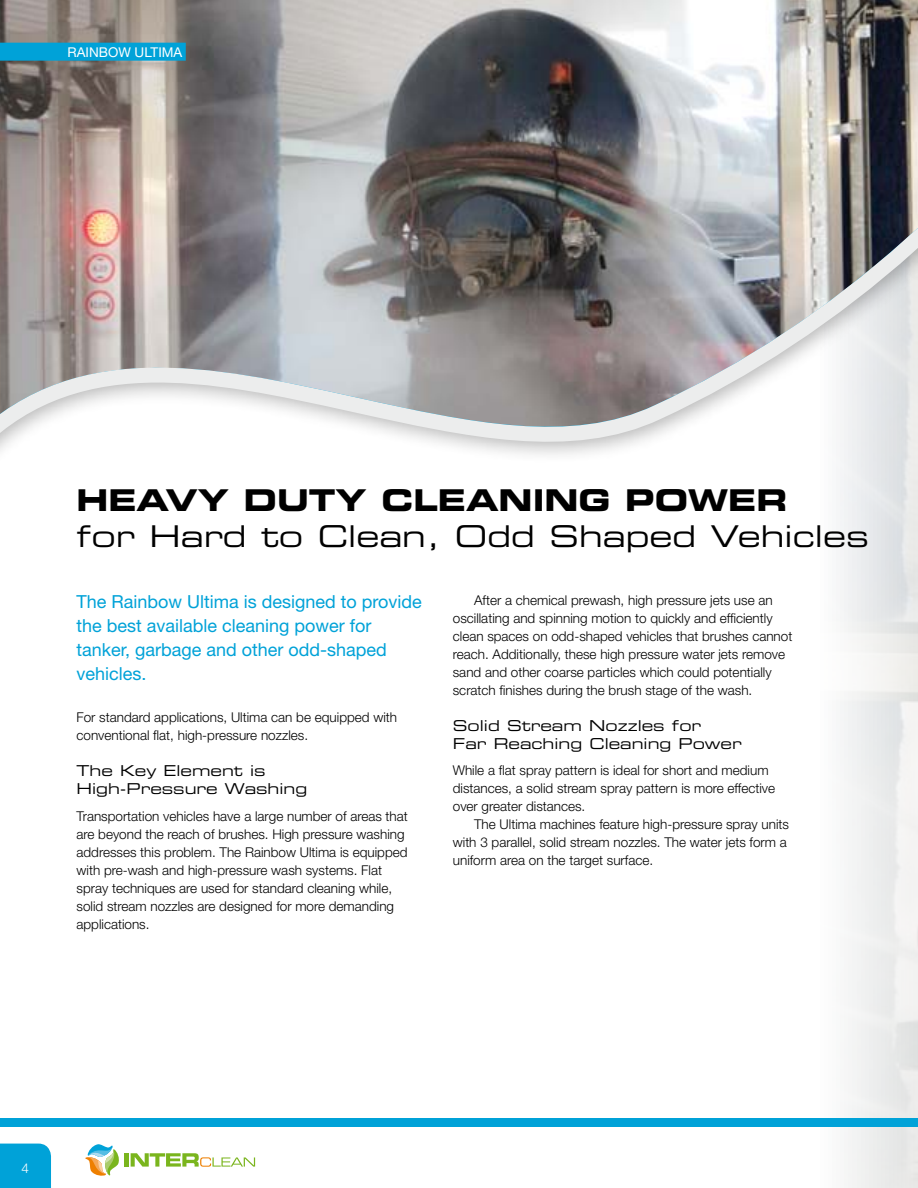
<style>
.page{position:relative;width:918px;height:1188px;background:#fff}
.page>*{position:absolute;margin:0;border:0;box-sizing:border-box;transform-origin:0 0}
.t1{font:30px "Eurostile LT Std Ex 2";color:#000}
.t2{font:30px "Eurostile LT Std Bold Ex 2";color:#000}
.t3{font:18px/24px "Helvetica Neue LT Std";color:#00a2d8}
.t4{font:15px/18px "Eurostile LT Std Ex 2";color:#000}
.t5{font:300 13.5px/18px "Helvetica Neue LT Std";color:#000}
.t6{font:13.5px "Helvetica Neue LT Std";color:#fff}
.t7{font:300 13.5px "Helvetica Neue LT Std";color:#fff}
</style>
<div class="page">
<img style="left:0;top:0;width:918px;height:562px">
<div style="left:0;top:43px;width:186px;height:18px;background:#00a2d8"></div>
<div style="left:0;top:1144px;width:51px;height:44px;background:#00a2d8"></div>
<div style="left:0;top:1118px;width:918px;height:9px;background:#00a2d8"></div>
<svg style="left:85px;top:1144px;width:34px;height:32px"></svg>
<div style="left:124px;top:1153px;width:5px;height:14px;background:#7ab51d"></div>
<svg style="left:131px;top:1153px;width:124px;height:14px"></svg>
<p class="t6" style="left:68px;top:44px;width:116px">RAINBOW ULTIMA</p>
<h1 class="t2" style="left:77px;top:480px;width:366px">HEAVY DUTY CLEANING</h1>
<h1 class="t2" style="left:625px;top:480px;width:63px">POWER</h1>
<h1 class="t1" style="left:77px;top:516px;width:794px">for Hard to Clean, Odd Shaped Vehicles</h1>
<h2 class="t3" style="left:77px;top:589px;width:347px">The Rainbow Ultima is designed to provide the best available cleaning power for tanker, garbage and other odd-shaped vehicles.</h2>
<p class="t5" style="left:77px;top:708px;width:322px">For standard applications, Ultima can be equipped with conventional flat, high-pressure nozzles.</p>
<p class="t4" style="left:77px;top:761px;width:232px">The Key Element is<br>High-Pressure Washing</p>
<p class="t5" style="left:77px;top:807px;width:333px">Transportation vehicles have a large number of areas that are beyond the reach of brushes. High pressure washing addresses this problem. The Rainbow Ultima is equipped with pre-wash and high-pressure wash systems. Flat spray techniques are used for standard cleaning while, solid stream nozzles are designed for more demanding applications.</p>
<p class="t5" style="left:453px;top:591px;width:341px;text-indent:21px">After a chemical prewash, high pressure jets use an oscillating and spinning motion to quickly and efficiently clean spaces on odd-shaped vehicles that brushes cannot reach. Additionally, these high pressure water jets remove sand and other coarse particles which could potentially scratch finishes during the brush stage of the wash.</p>
<p class="t4" style="left:453px;top:716px;width:290px">Solid Stream Nozzles for<br>Far Reaching Cleaning Power</p>
<p class="t5" style="left:453px;top:761px;width:324px">While a flat spray pattern is ideal for short and medium distances, a solid stream spray pattern is more effective over greater distances.</p>
<p class="t5" style="left:453px;top:815px;width:338px;text-indent:21px">The Ultima machines feature high-pressure spray units with 3 parallel, solid stream nozzles. The water jets form a uniform area on the target surface.</p>
<p class="t7" style="left:21px;top:1160px;width:9px">4</p>
</div>
